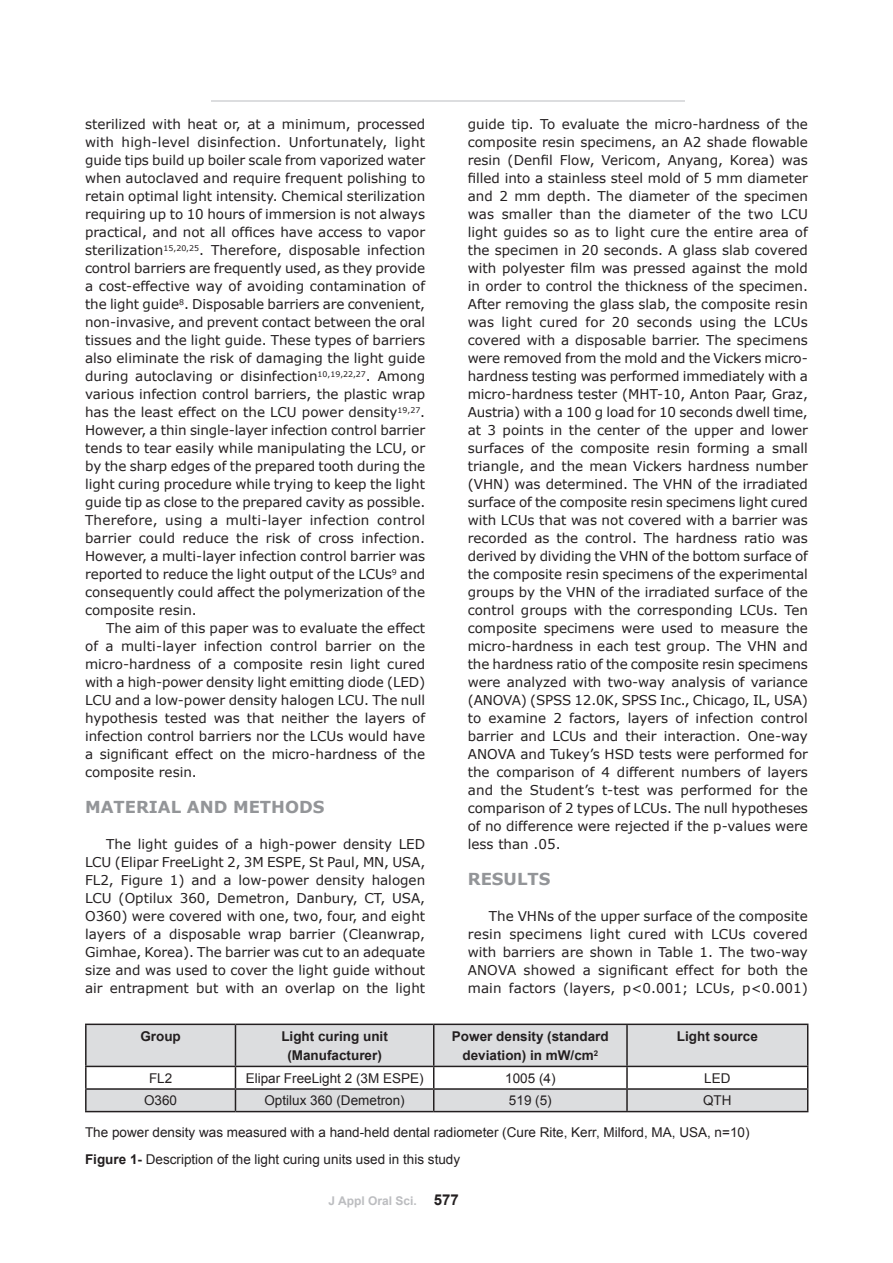
<style>
.page{position:relative;width:893px;height:1263px;background:#fff}
.page>*{position:absolute;margin:0;border:0;box-sizing:border-box;transform-origin:0 0}
.t1{font:700 16.5px "Verdana";color:#939598}
.t2{font:13.5px/18px "Verdana";color:#231f20;text-align:justify}
.t3{font:13.5px "Arial";color:#231f20}
.t4{font:700 13.5px/19.5px "Arial";color:#231f20;text-align:center}
.t5{font:700 12px "Arial";color:#bcbdc0}
.s1{font-weight:700}
.s2{font-size:15px;color:#231f20}
</style>
<div class="page">
<hr style="left:211px;top:100px;width:473px;height:1px;background:#dcdddf">
<svg style="left:87px;top:1025px;width:720px;height:86px;fill:#dcdddf"></svg>
<hr style="left:85px;top:1023px;width:150px;height:2px;background:#231f20">
<hr style="left:85px;top:1025px;width:2px;height:41px;background:#231f20">
<hr style="left:235px;top:1023px;width:199px;height:2px;background:#231f20">
<hr style="left:235px;top:1025px;width:1px;height:41px;background:#231f20">
<hr style="left:434px;top:1023px;width:193px;height:2px;background:#231f20">
<hr style="left:433px;top:1025px;width:1px;height:41px;background:#231f20">
<hr style="left:627px;top:1023px;width:181px;height:2px;background:#231f20">
<hr style="left:626px;top:1025px;width:2px;height:41px;background:#231f20">
<hr style="left:807px;top:1025px;width:1px;height:41px;background:#231f20">
<hr style="left:85px;top:1066px;width:150px;height:1px;background:#231f20">
<hr style="left:85px;top:1067px;width:2px;height:21px;background:#231f20">
<hr style="left:235px;top:1066px;width:199px;height:1px;background:#231f20">
<hr style="left:434px;top:1066px;width:193px;height:1px;background:#231f20">
<hr style="left:627px;top:1066px;width:181px;height:1px;background:#231f20">
<hr style="left:626px;top:1067px;width:2px;height:21px;background:#231f20">
<hr style="left:85px;top:1088px;width:150px;height:2px;background:#231f20">
<hr style="left:85px;top:1090px;width:2px;height:21px;background:#231f20">
<hr style="left:235px;top:1088px;width:199px;height:2px;background:#231f20">
<svg style="left:235px;top:1067px;width:1px;height:44px"></svg>
<hr style="left:434px;top:1088px;width:193px;height:2px;background:#231f20">
<svg style="left:433px;top:1067px;width:1px;height:44px"></svg>
<hr style="left:627px;top:1088px;width:181px;height:2px;background:#231f20">
<hr style="left:626px;top:1090px;width:2px;height:21px;background:#231f20">
<svg style="left:807px;top:1067px;width:1px;height:44px"></svg>
<hr style="left:85px;top:1111px;width:150px;height:1px;background:#231f20">
<hr style="left:235px;top:1111px;width:199px;height:1px;background:#231f20">
<hr style="left:434px;top:1111px;width:193px;height:1px;background:#231f20">
<hr style="left:627px;top:1111px;width:181px;height:1px;background:#231f20">
<p class="t2" style="left:85px;top:115px;width:342px">sterilized with heat or, at a minimum, processed with high-level disinfection. Unfortunately, light guide tips build up boiler scale from vaporized water when autoclaved and require frequent polishing to retain optimal light intensity. Chemical sterilization requiring up to 10 hours of immersion is not always practical, and not all offices have access to vapor sterilization<sup>15,20,25</sup>. Therefore, disposable infection control barriers are frequently used, as they provide a cost-effective way of avoiding contamination of the light guide<sup>8</sup>. Disposable barriers are convenient, non-invasive, and prevent contact between the oral tissues and the light guide. These types of barriers also eliminate the risk of damaging the light guide during autoclaving or disinfection<sup>10,19,22,27</sup>. Among various infection control barriers, the plastic wrap has the least effect on the LCU power density<sup>19,27</sup>.<br>However, a thin single-layer infection control barrier tends to tear easily while manipulating the LCU, or by the sharp edges of the prepared tooth during the light curing procedure while trying to keep the light guide tip as close to the prepared cavity as possible.<br>Therefore, using a multi-layer infection control barrier could reduce the risk of cross infection.<br>However, a multi-layer infection control barrier was reported to reduce the light output of the LCUs<sup>9</sup> and consequently could affect the polymerization of the composite resin.</p>
<p class="t2" style="left:85px;top:619px;width:342px;text-indent:21px">The aim of this paper was to evaluate the effect of a multi-layer infection control barrier on the micro-hardness of a composite resin light cured with a high-power density light emitting diode (LED)<br>LCU and a low-power density halogen LCU. The null hypothesis tested was that neither the layers of infection control barriers nor the LCUs would have a significant effect on the micro-hardness of the composite resin.</p>
<p class="t1" style="left:85px;top:797px;width:241px">MATERIAL AND METH ODS</p>
<p class="t2" style="left:85px;top:835px;width:342px;text-indent:21px">The light guides of a high-power density LED LCU (Elipar FreeLight 2, 3M ESPE, St Paul, MN, USA, FL2, Figure 1) and a low-power density halogen LCU (Optilux 360, Demetron, Danbury, CT, USA, O360) were covered with one, two, four, and eight layers of a disposable wrap barrier (Cleanwrap, Gimhae, Korea). The barrier was cut to an adequate size and was used to cover the light guide without air entrapment but with an overlap on the light</p>
<p class="t2" style="left:468px;top:115px;width:342px">guide tip. To evaluate the micro-hardness of the composite resin specimens, an A2 shade flowable resin (Denfil Flow, Vericom, Anyang, Korea) was filled into a stainless steel mold of 5 mm diameter and 2 mm depth. The diameter of the specimen was smaller than the diameter of the two LCU light guides so as to light cure the entire area of the specimen in 20 seconds. A glass slab covered with polyester film was pressed against the mold in order to control the thickness of the specimen.<br>After removing the glass slab, the composite resin was light cured for 20 seconds using the LCUs covered with a disposable barrier. The specimens were removed from the mold and the Vickers micro&shy;hardness testing was performed immediately with a micro-hardness tester (MHT-10, Anton Paar, Graz, Austria) with a 100 g load for 10 seconds dwell time, at 3 points in the center of the upper and lower surfaces of the composite resin forming a small triangle, and the mean Vickers hardness number (VHN) was determined. The VHN of the irradiated surface of the composite resin specimens light cured with LCUs that was not covered with a barrier was recorded as the control. The hardness ratio was derived by dividing the VHN of the bottom surface of the composite resin specimens of the experimental groups by the VHN of the irradiated surface of the control groups with the corresponding LCUs. Ten composite specimens were used to measure the micro-hardness in each test group. The VHN and the hardness ratio of the composite resin specimens were analyzed with two-way analysis of variance (ANOVA) (SPSS 12.0K, SPSS Inc., Chicago, IL, USA) to examine 2 factors, layers of infection control barrier and LCUs and their interaction. One-way ANOVA and Tukey’s HSD tests were performed for the comparison of 4 different numbers of layers and the Student’s t-test was performed for the comparison of 2 types of LCUs. The null hypotheses of no difference were rejected if the p-values were less than .05.</p>
<p class="t1" style="left:468px;top:869px;width:84px">RESULTS</p>
<p class="t2" style="left:468px;top:907px;width:342px;text-indent:21px">The VHNs of the upper surface of the composite resin specimens light cured with LCUs covered with barriers are shown in Table 1. The two-way ANOVA showed a significant effect for both the main factors (layers, p&lt;0.001; LCUs, p&lt;0.001)</p>
<p class="t4" style="left:140px;top:1026px;width:42px">Group</p>
<p class="t4" style="left:281px;top:1026px;width:108px">Light curing unit (Manufacturer)</p>
<p class="t4" style="left:452px;top:1026px;width:158px">Power density (standard deviation) in mW/cm<sup>2</sup></p>
<p class="t4" style="left:677px;top:1026px;width:83px">Light source</p>
<p class="t3" style="left:149px;top:1069px;width:25px">FL2</p>
<p class="t3" style="left:246px;top:1069px;width:179px">Elipar FreeLight 2 (3M ESPE)</p>
<p class="t3" style="left:505px;top:1069px;width:52px">1005 (4)</p>
<p class="t3" style="left:704px;top:1069px;width:28px">LED</p>
<p class="t3" style="left:144px;top:1091px;width:35px">O360</p>
<p class="t3" style="left:264px;top:1091px;width:142px">Optilux 360 (Demetron)</p>
<p class="t3" style="left:509px;top:1091px;width:44px">519 (5)</p>
<p class="t3" style="left:703px;top:1091px;width:30px">QTH</p>
<p class="t3" style="left:85px;top:1124px;width:666px">The power density was measured with a hand-held dental radiometer (Cure Rite, Kerr, Milford, MA, USA, n=10)</p>
<p class="t3" style="left:85px;top:1151px;width:377px"><span class="s1">Figure 1-</span> Description of the light curing units used in this study</p>
<p class="t5" style="left:328px;top:1193px;width:132px">J Appl Oral Sci. <span class="s2">577</span></p>
</div>
